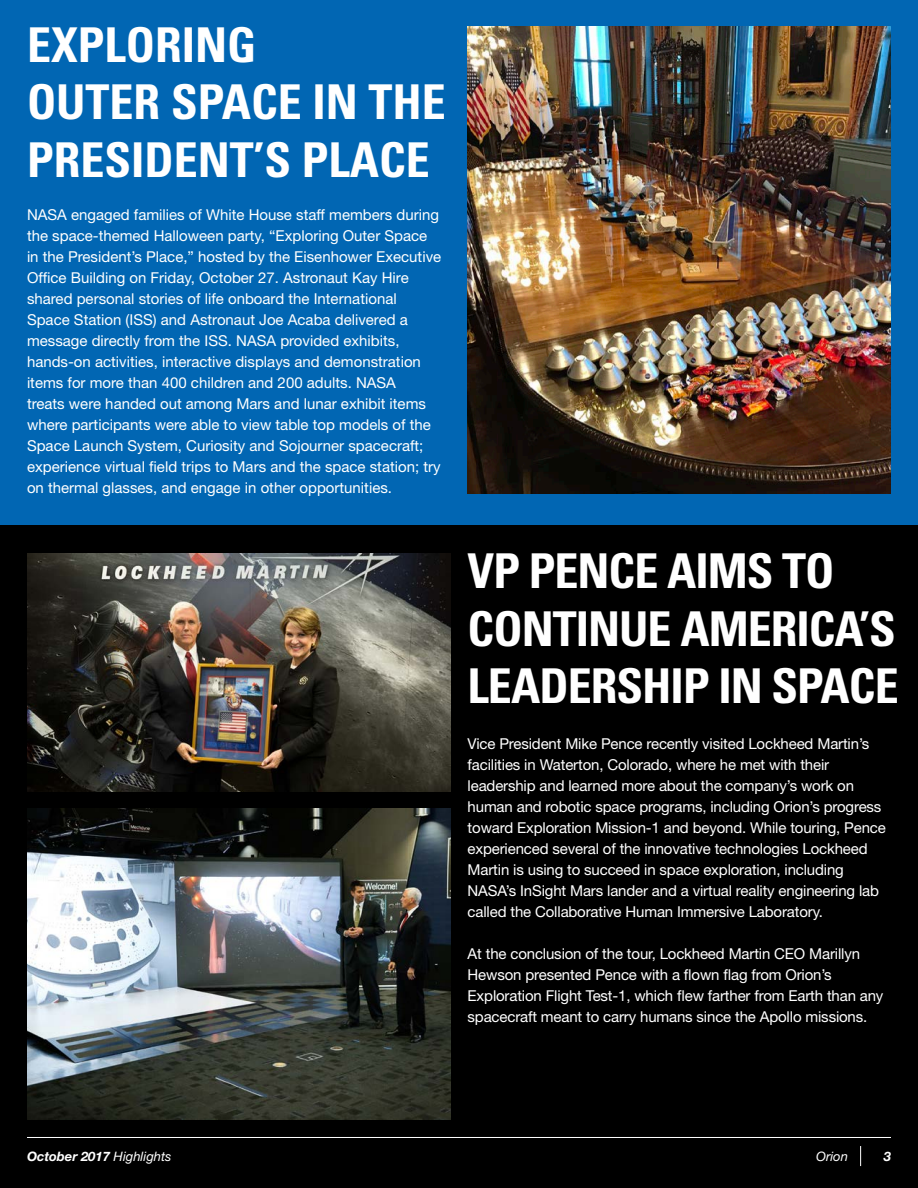
<style>
.page{position:relative;width:918px;height:1188px;background:#fff}
.page>*{position:absolute;margin:0;border:0;box-sizing:border-box;transform-origin:0 0}
.Large_Title_Black{font:700 condensed 48px/57.6px "Univers LT Std";letter-spacing:-.02em;color:#fff}
.Large_Title_Black-2{font:700 condensed 48px/57.6px "Univers LT Std";color:#fff}
.Body_Copy_Black{font:15px/21px "Helvetica Neue LT Pro";letter-spacing:-.01em;color:#fff}
.t1{font:italic 700 13.05px "Helvetica Neue LT Pro";color:#fff}
.t2{font:italic 13.05px "Helvetica Neue LT Pro";color:#fff}
.s1{font-weight:400}
</style>
<div class="page">
<div style="left:0;top:513px;width:918px;height:675px;background:#000"></div>
<div style="left:0;top:0;width:918px;height:525px;background:#0166b3"></div>
<hr style="left:27px;top:1137px;width:864px;height:1px;background:#fff">
<svg style="left:860px;top:1146px;width:1px;height:20px"></svg>
<img style="left:467px;top:26px;width:424px;height:467px">
<img style="left:27px;top:809px;width:423px;height:310px">
<img style="left:27px;top:553px;width:423px;height:238px">
<p class="Large_Title_Black-2" style="left:27px;top:16px;width:231px">EXPLORING</p>
<p class="Large_Title_Black-2" style="left:27px;top:73px;width:420px">OUTER SPACE IN THE<br>PRESIDENT’S PLACE</p>
<p class="Body_Copy_Black" style="left:27px;top:204px;width:416px">NASA engaged families of White House staff members during the space-themed Halloween party, “Exploring Outer Space in the President’s Place,” hosted by the Eisenhower Executive Office Building on Friday, October 27. Astronaut Kay Hire shared personal stories of life onboard the International Space Station (ISS) and Astronaut Joe Acaba delivered a message directly from the ISS. NASA provided exhibits, hands-on activities, interactive displays and demonstration items for more than 400 children and 200 adults. NASA<br>treats were handed out among Mars and lunar exhibit items where participants were able to view table top models of the Space Launch System, Curiosity and Sojourner spacecraft; experience virtual field trips to Mars and the space station; try on thermal glasses, and engage in other opportunities.</p>
<p class="Large_Title_Black" style="left:468px;top:542px;width:433px">VP PENCE AIMS TO<br>CONTINUE AMERICA’S<br>LEADERSHIP IN SPACE</p>
<p class="Body_Copy_Black" style="left:468px;top:733px;width:420px">Vice President Mike Pence recently visited Lockheed Martin’s facilities in Waterton, Colorado, where he met with their leadership and learned more about the company’s work on human and robotic space programs, including Orion’s progress toward Exploration Mission-1 and beyond. While touring, Pence experienced several of the innovative technologies Lockheed Martin is using to succeed in space exploration, including NASA’s InSight Mars lander and a virtual reality engineering lab called the Collaborative Human Immersive Laboratory.</p>
<p class="Body_Copy_Black" style="left:468px;top:943px;width:417px">At the conclusion of the tour, Lockheed Martin CEO Marillyn Hewson presented Pence with a flown flag from Orion’s Exploration Flight Test-1, which flew farther from Earth than any spacecraft meant to carry humans since the Apollo missions.</p>
<p class="t1" style="left:27px;top:1148px;width:146px">October 2017 <span class="s1">Highlights</span></p>
<p class="t2" style="left:816px;top:1148px;width:33px">Orion</p>
<p class="t1" style="left:884px;top:1148px;width:9px">3</p>
</div>
